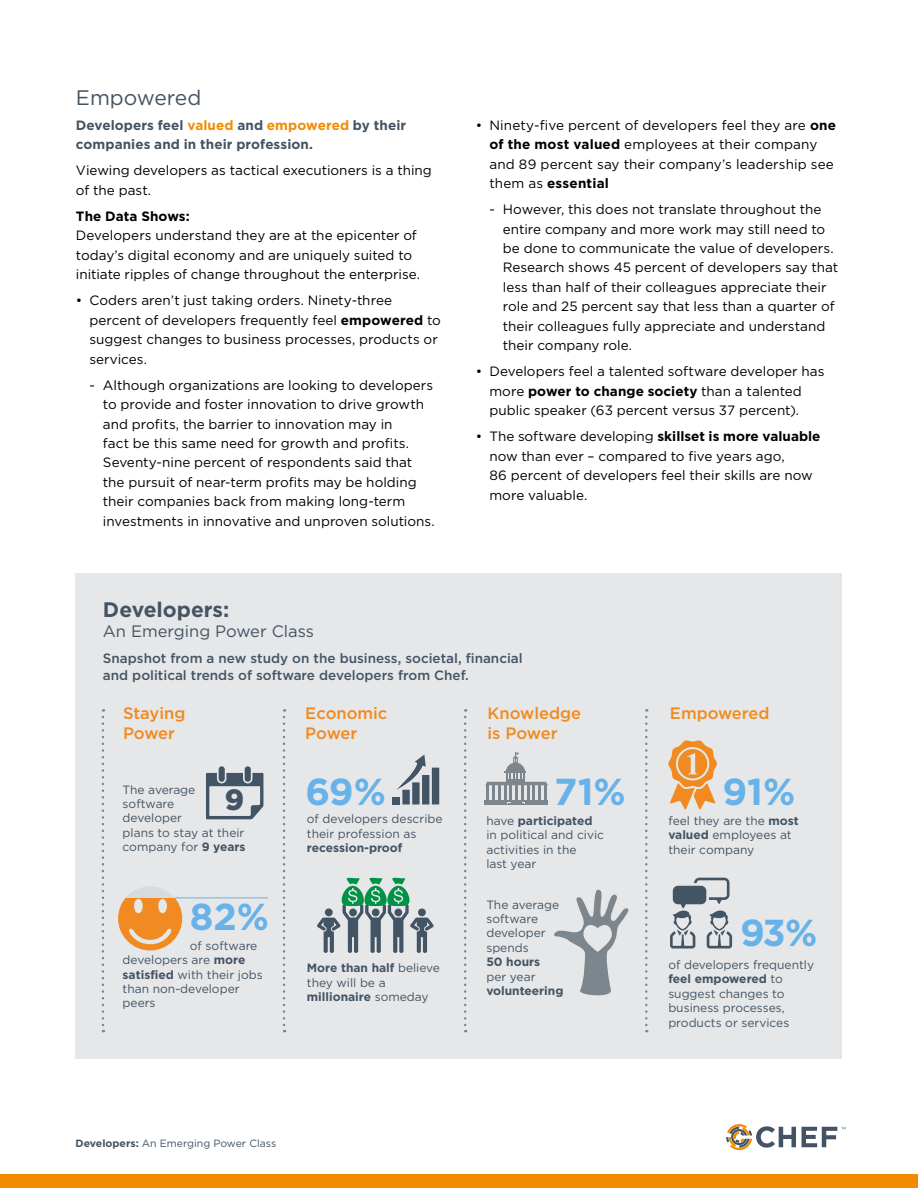
<style>
.page{position:relative;width:918px;height:1188px;background:#fff}
.page>*{position:absolute;margin:0;border:0;box-sizing:border-box;transform-origin:0 0}
.t1{font:700 37.5px "Gotham";color:#67b2e8}
.t2{font:900 29.25px "Gotham";color:#435464}
.t3{font:700 21px "Gotham";color:#435464}
.t4{font:21px "Gotham";color:#435363}
.t5{font:500 16.5px/19.8px "Gotham";color:#f18a20}
.t6{font:16.5px "Gotham";color:#435464}
.t7{font:13.5px/19.5px "Gotham";color:#000}
.t8{font:500 13.5px/16.2px "Gotham";color:#435464}
.t9{font:700 13.5px/19.5px "Gotham";letter-spacing:.005em;color:#435363}
.t10{font:700 13.5px "Gotham";letter-spacing:.005em;color:#000}
.t11{font:12px/14.4px "Gotham";color:#435464}
.t12{font:700 12px "Gotham";color:#435464}
.t13{font:10.5px "Gotham";color:#435363}
.s1{color:#f38b00}
.s2{font-weight:700}
</style>
<div class="page">
<svg style="left:802px;top:1127px;width:44px;height:20px"></svg>
<svg style="left:726px;top:1124px;width:70px;height:26px"></svg>
<div style="left:0;top:1174px;width:918px;height:14px;background:#f38b00"></div>
<div style="left:76px;top:573px;width:766px;height:486px;background:#e5e7e8"></div>
<svg style="left:283px;top:709px;width:2px;height:323px"></svg>
<div style="left:393px;top:797px;width:7px;height:7px;background:#435464"></div>
<svg style="left:396px;top:755px;width:43px;height:49px"></svg>
<svg style="left:317px;top:877px;width:117px;height:76px"></svg>
<svg style="left:464px;top:709px;width:2px;height:323px"></svg>
<hr style="left:484px;top:800px;width:64px;height:2px;background:#7d868c">
<hr style="left:484px;top:802px;width:23px;height:2px;background:#7d868c">
<svg style="left:485px;top:752px;width:63px;height:53px"></svg>
<svg style="left:554px;top:889px;width:75px;height:107px"></svg>
<svg style="left:645px;top:709px;width:3px;height:323px"></svg>
<svg style="left:668px;top:740px;width:49px;height:70px"></svg>
<svg style="left:670px;top:878px;width:62px;height:70px"></svg>
<svg style="left:102px;top:709px;width:2px;height:323px"></svg>
<svg style="left:118px;top:887px;width:64px;height:63px"></svg>
<hr style="left:175px;top:898px;width:93px;height:1px;background:#6bb2e2">
<svg style="left:206px;top:766px;width:57px;height:53px"></svg>
<h3 class="t4" style="left:76px;top:86px;width:127px">Empowered</h3>
<p class="t9" style="left:76px;top:115px;width:332px">Developers feel <span class="s1">valued</span> and <span class="s1">empowered</span> by their companies and in their profession.</p>
<p class="t7" style="left:76px;top:160px;width:357px">Viewing developers as tactical executioners is a thing of the past.</p>
<p class="t10" style="left:76px;top:208px;width:115px">The Data Shows:</p>
<p class="t7" style="left:76px;top:225px;width:346px">Developers understand they are at the epicenter of today’s digital economy and are uniquely suited to initiate ripples of change throughout the enterprise.</p>
<p class="t7" style="left:89px;top:290px;width:353px;text-indent:-14px">• Coders aren’t just taking orders. Ninety-three percent of developers frequently feel <span class="s2">empowered</span> to suggest changes to business processes, products or services.</p>
<p class="t7" style="left:103px;top:375px;width:333px;text-indent:-14px">- Although organizations are looking to developers to provide and foster innovation to drive growth and profits, the barrier to innovation may in<br>fact be this same need for growth and profits.<br>Seventy-nine percent of respondents said that the pursuit of near-term profits may be holding their companies back from making long-term investments in innovative and unproven solutions.</p>
<p class="t7" style="left:489px;top:115px;width:348px;text-indent:-14px">• Ninety-five percent of developers feel they are <span class="s2">one of the most valued</span> employees at their company and 89 percent say their company’s leadership see them as <span class="s2">essential</span></p>
<p class="t7" style="left:503px;top:199px;width:337px;text-indent:-14px">- However, this does not translate throughout the entire company and more work may still need to be done to communicate the value of developers.<br>Research shows 45 percent of developers say that less than half of their colleagues appreciate their role and 25 percent say that less than a quarter of their colleagues fully appreciate and understand their company role.</p>
<p class="t7" style="left:489px;top:362px;width:337px;text-indent:-14px">• Developers feel a talented software developer has more <span class="s2">power to change society</span> than a talented public speaker (63 percent versus 37 percent).</p>
<p class="t7" style="left:489px;top:427px;width:333px;text-indent:-13px">• The software developing <span class="s2">skillset is more valuable </span>now than ever – compared to five years ago,<br>86 percent of developers feel their skills are now more valuable.</p>
<h3 class="t3" style="left:103px;top:597px;width:128px">Developers:</h3>
<p class="t6" style="left:103px;top:622px;width:213px">An Emerging Power Class</p>
<p class="t8" style="left:103px;top:650px;width:421px">Snapshot from a new study on the business, societal, financial and political trends of software developers from Chef.</p>
<p class="t5" style="left:123px;top:703px;width:64px">Staying<br>Power</p>
<p class="t5" style="left:305px;top:703px;width:84px">Economic<br>Power</p>
<p class="t5" style="left:488px;top:703px;width:95px">Knowledge is Power</p>
<p class="t5" style="left:670px;top:703px;width:101px">Empowered</p>
<h1 class="t1" style="left:305px;top:770px;width:82px">69%</h1>
<p class="t11" style="left:307px;top:812px;width:137px">of developers describe their profession as</p>
<p class="t12" style="left:307px;top:841px;width:97px">recession-proof</p>
<h1 class="t1" style="left:722px;top:770px;width:74px">91%</h1>
<p class="t11" style="left:668px;top:813px;width:132px">feel they are the <span class="s2">most valued</span> employees at their company</p>
<h1 class="t1" style="left:554px;top:770px;width:73px">71%</h1>
<p class="t11" style="left:486px;top:813px;width:119px">have <span class="s2">participated </span>in political and civic activities in the<br>last year</p>
<p class="t11" style="left:486px;top:897px;width:74px">The average software developer spends</p>
<p class="t12" style="left:486px;top:955px;width:55px">50 hours</p>
<p class="t11" style="left:486px;top:969px;width:51px">per year</p>
<p class="t12" style="left:486px;top:984px;width:79px">volunteering</p>
<p class="t11" style="left:123px;top:782px;width:125px">The average software<br>developer<br>plans to stay at their company for <span class="s2">9 years</span></p>
<h2 class="t2" style="left:225px;top:783px;width:21px">9</h2>
<h1 class="t1" style="left:190px;top:895px;width:81px">82%</h1>
<p class="t11" style="left:123px;top:938px;width:142px;text-indent:67px">of software developers are <span class="s2">more satisfied</span> with their jobs than non-developer peers</p>
<h1 class="t1" style="left:740px;top:911px;width:79px">93%</h1>
<p class="t11" style="left:668px;top:957px;width:147px">of developers frequently <span class="s2">feel empowered</span> to suggest changes to business processes, products or services</p>
<p class="t11" style="left:307px;top:961px;width:135px"><span class="s2">More than half</span> believe they will be a <span class="s2">millionaire</span> someday</p>
<p class="t13" style="left:76px;top:1138px;width:202px"><span class="s2">Developers:</span> An Emerging Power Class</p>
</div>
